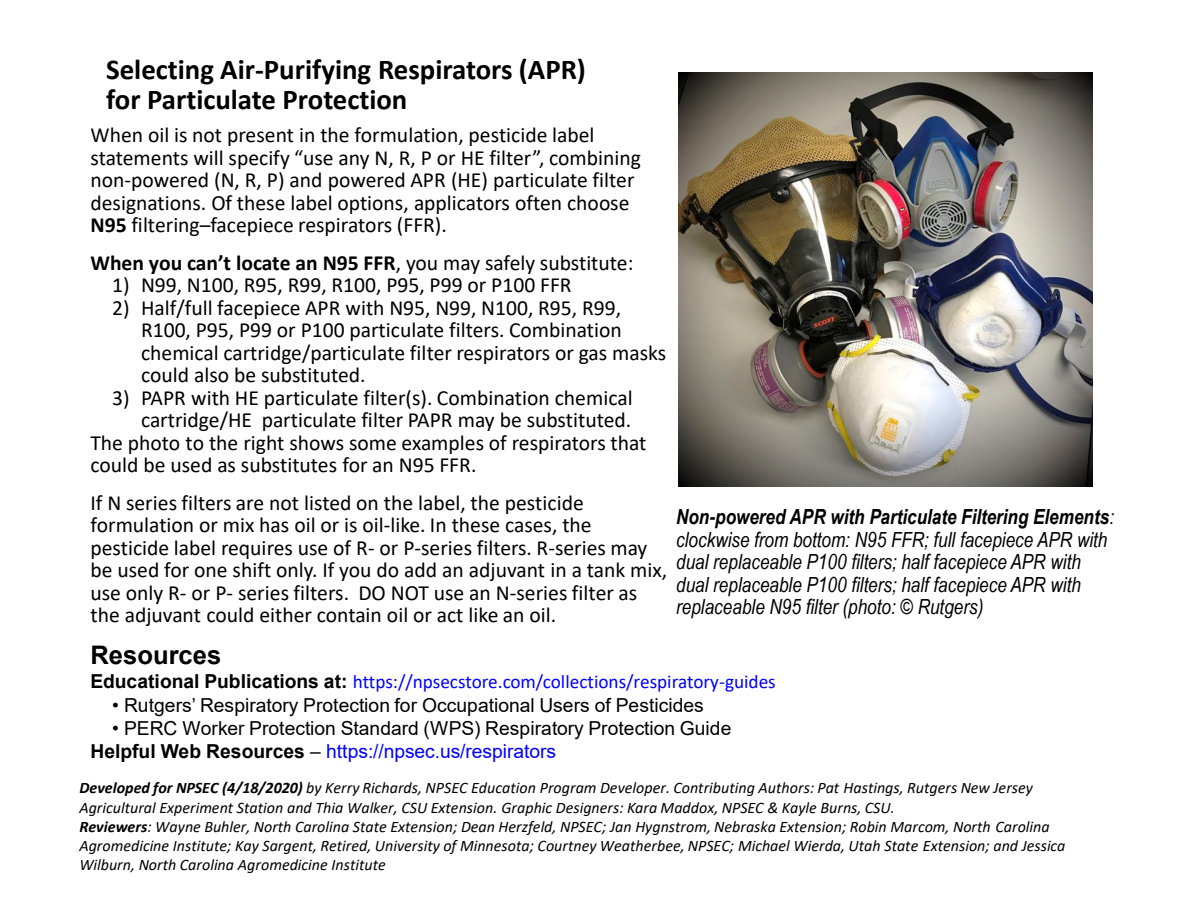
<style>
.page{position:relative;width:1188px;height:918px;background:#fff}
.page>*{position:absolute;margin:0;border:0;box-sizing:border-box;transform-origin:0 0}
.t1{font:700 28.8px/30.2px "Calibri";color:#000}
.t2{font:700 25.5px "Arial";color:#000}
.t3{font:21.6px/22.5px "Calibri";color:#000}
.t4{font:700 21.6px "Calibri";color:#000}
.t5{font:italic 20.85px/22.5px "Arial Narrow";color:#000}
.t6{font:19.2px/23.1px "Arial";color:#000}
.t7{font:19.2px "Calibri";letter-spacing:-.005em;color:#00f}
.t8{font:italic 16.05px/19.2px "Calibri";color:#000}
.s1{font-weight:700}
.s2{font-weight:400}
.s3{font-family:"Arial";font-weight:700;color:#000}
.s4{color:#00f}
</style>
<div class="page">
<img style="left:678px;top:73px;width:415px;height:414px">
<p class="t1" style="left:106px;top:54px;width:481px">Selecting Air-Purifying Respirators (APR) for Particulate Protection</p>
<p class="t3" style="left:90px;top:123px;width:552px">When oil is not present in the formulation, pesticide label statements will specify “use any N, R, P or HE filter”, combining non-powered (N, R, P) and powered APR (HE) particulate filter designations. Of these label options, applicators often choose <span class="s1">N95</span> filtering–facepiece respirators (FFR).</p>
<p class="t4" style="left:90px;top:247px;width:545px">When you can’t locate an N95 FFR<span class="s2">, you may safely substitute:</span></p>
<p class="t3" style="left:112px;top:273px;width:461px">1) N99, N100, R95, R99, R100, P95, P99 or P100 FFR</p>
<p class="t3" style="left:141px;top:296px;width:527px;text-indent:-29px">2) Half/full facepiece APR with N95, N99, N100, R95, R99, R100, P95, P99 or P100 particulate filters. Combination chemical cartridge/particulate filter respirators or gas masks could also be substituted.</p>
<p class="t3" style="left:112px;top:386px;width:522px">3) PAPR with HE particulate filter(s). Combination chemical</p>
<p class="t3" style="left:141px;top:408px;width:492px">cartridge/HE particulate filter PAPR may be substituted.</p>
<p class="t3" style="left:90px;top:431px;width:557px">The photo to the right shows some examples of respirators that</p>
<p class="t3" style="left:90px;top:453px;width:388px">could be used as substitutes for an N95 FFR.</p>
<p class="t3" style="left:90px;top:491px;width:578px">If N series filters are not listed on the label, the pesticide formulation or mix has oil or is oil-like. In these cases, the pesticide label requires use of R- or P-series filters. R-series may be used for one shift only. If you do add an adjuvant in a tank mix, use only R- or P- series filters. DO NOT use an N-series filter as the adjuvant could either contain oil or act like an oil.</p>
<p class="t5" style="left:676px;top:505px;width:440px"><span class="s1">Non-powered APR with Particulate Filtering Elements</span>: clockwise from bottom: N95 FFR; full facepiece APR with dual replaceable P100 filters; half facepiece APR with dual replaceable P100 filters; half facepiece APR with replaceable N95 filter (photo: © Rutgers)</p>
<p class="t2" style="left:90px;top:637px;width:132px">Resources</p>
<p class="t7" style="left:90px;top:669px;width:687px"><span class="s3">Educational Publications at:</span> https://npsecstore.com/collections/respiratory-guides</p>
<p class="t6" style="left:112px;top:693px;width:593px">• Rutgers’ Respiratory Protection for Occupational Users of Pesticides</p>
<p class="t6" style="left:90px;top:716px;width:642px;text-indent:22px">• PERC Worker Protection Standard (WPS) Respiratory Protection Guide<br><span class="s1">Helpful Web Resources</span> – <span class="s4">https://npsec.us/respirators</span></p>
<p class="t8" style="left:79px;top:778px;width:988px"><span class="s1">Developed for NPSEC (4/18/2020)</span> by Kerry Richards, NPSEC Education Program Developer. Contributing Authors: Pat Hastings, Rutgers New Jersey Agricultural Experiment Station and Thia Walker, CSU Extension. Graphic Designers: Kara Maddox, NPSEC &amp; Kayle Burns, CSU.<br><span class="s1">Reviewers</span>: Wayne Buhler, North Carolina State Extension; Dean Herzfeld, NPSEC; Jan Hygnstrom, Nebraska Extension; Robin Marcom, North Carolina Agromedicine Institute; Kay Sargent, Retired, University of Minnesota; Courtney Weatherbee, NPSEC; Michael Wierda, Utah State Extension; and Jessica Wilburn, North Carolina Agromedicine Institute</p>
</div>
